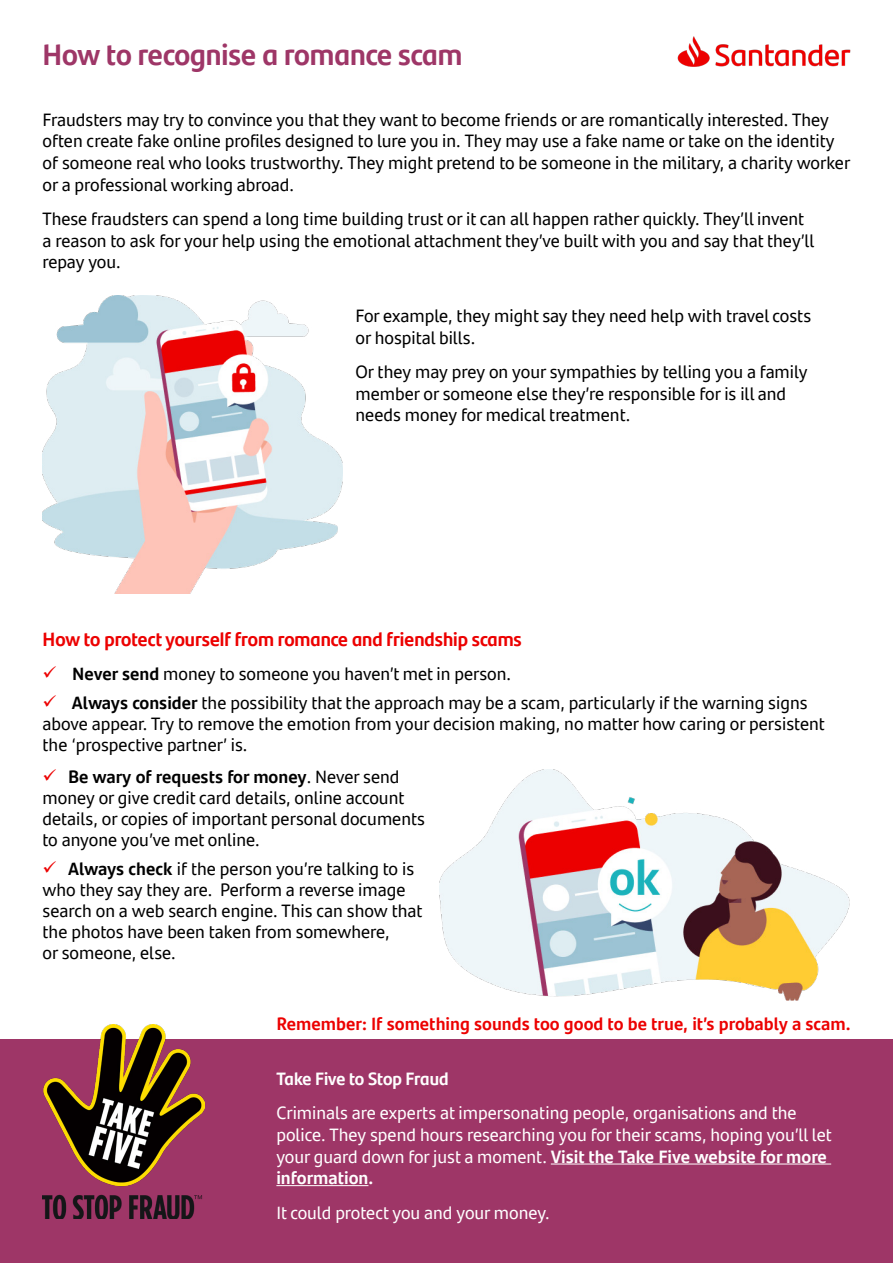
<style>
.page{position:relative;width:893px;height:1263px;background:#fff}
.page>*{position:absolute;margin:0;border:0;box-sizing:border-box;transform-origin:0 0}
.t1{font:700 30px "Santander Headline";color:#9e3667}
.t2{font:700 19.5px "Santander Headline";color:#ec0000}
.t3{font:18px/21px "Santander Text";color:#000}
.t4{font:18px/21.6px "Santander Text";color:#fff}
.t5{font:700 18px "Santander Text";color:#ec0000}
.t6{font:700 18px "Santander Headline";letter-spacing:-.005em;color:#fff}
.s1{font-weight:700}
</style>
<div class="page">
<div style="left:0;top:1040px;width:893px;height:223px;background:#9e3667"></div>
<img style="left:43px;top:296px;width:299px;height:298px">
<img style="left:677px;top:36px;width:174px;height:31px">
<hr style="left:551px;top:1163px;width:280px;height:1px;background:#fff">
<hr style="left:276px;top:1185px;width:92px;height:1px;background:#fff">
<img style="left:43px;top:1024px;width:161px;height:195px">
<img style="left:440px;top:770px;width:410px;height:230px">
<p class="t1" style="left:43px;top:31px;width:421px">How to recognise a romance scam</p>
<p class="t3" style="left:43px;top:108px;width:809px;line-height:21.6px">Fraudsters may try to convince you that they want to become friends or are romantically interested. They often create fake online profiles designed to lure you in. They may use a fake name or take on the identity of someone real who looks trustworthy. They might pretend to be someone in the military, a charity worker or a professional working abroad.</p>
<p class="t3" style="left:43px;top:207px;width:773px;line-height:21.6px">These fraudsters can spend a long time building trust or it can all happen rather quickly. They’ll invent a reason to ask for your help using the emotional attachment they’ve built with you and say that they’ll repay you.</p>
<p class="t3" style="left:355px;top:304px;width:457px;line-height:21.6px">For example, they might say they need help with travel costs or hospital bills.</p>
<p class="t3" style="left:355px;top:360px;width:454px;line-height:21.6px">Or they may prey on your sympathies by telling you a family member or someone else they’re responsible for is ill and needs money for medical treatment.</p>
<p class="t2" style="left:43px;top:624px;width:481px">How to protect yourself from romance and friendship scams</p>
<p class="t3" style="left:72px;top:662px;width:440px"><span class="s1">Never send</span> money to someone you haven’t met in person.</p>
<p class="t3" style="left:43px;top:692px;width:784px;text-indent:29px"><span class="s1">Always consider</span> the possibility that the approach may be a scam, particularly if the warning signs above appear. Try to remove the emotion from your decision making, no matter how caring or persistent the ‘prospective partner’ is.</p>
<p class="t3" style="left:43px;top:765px;width:384px;text-indent:26px"><span class="s1">Be wary of requests for money</span>. Never send money or give credit card details, online account details, or copies of important personal documents to anyone you’ve met online.</p>
<p class="t3" style="left:43px;top:858px;width:382px;text-indent:26px"><span class="s1">Always check</span> if the person you’re talking to is who they say they are. Perform a reverse image search on a web search engine. This can show that the photos have been taken from somewhere,<br>or someone, else.</p>
<p class="t5" style="left:276px;top:1009px;width:576px">Remember: If something sounds too good to be true, it’s probably a scam.</p>
<p class="t6" style="left:276px;top:1065px;width:174px">Take Five to Stop Fraud</p>
<p class="t4" style="left:276px;top:1101px;width:557px">Criminals are experts at impersonating people, organisations and the police. They spend hours researching you for their scams, hoping you’ll let your guard down for just a moment. <span class="s1">Visit the Take Five website for more information.</span></p>
<p class="t4" style="left:276px;top:1200px;width:275px">It could protect you and your money.</p>
</div>
